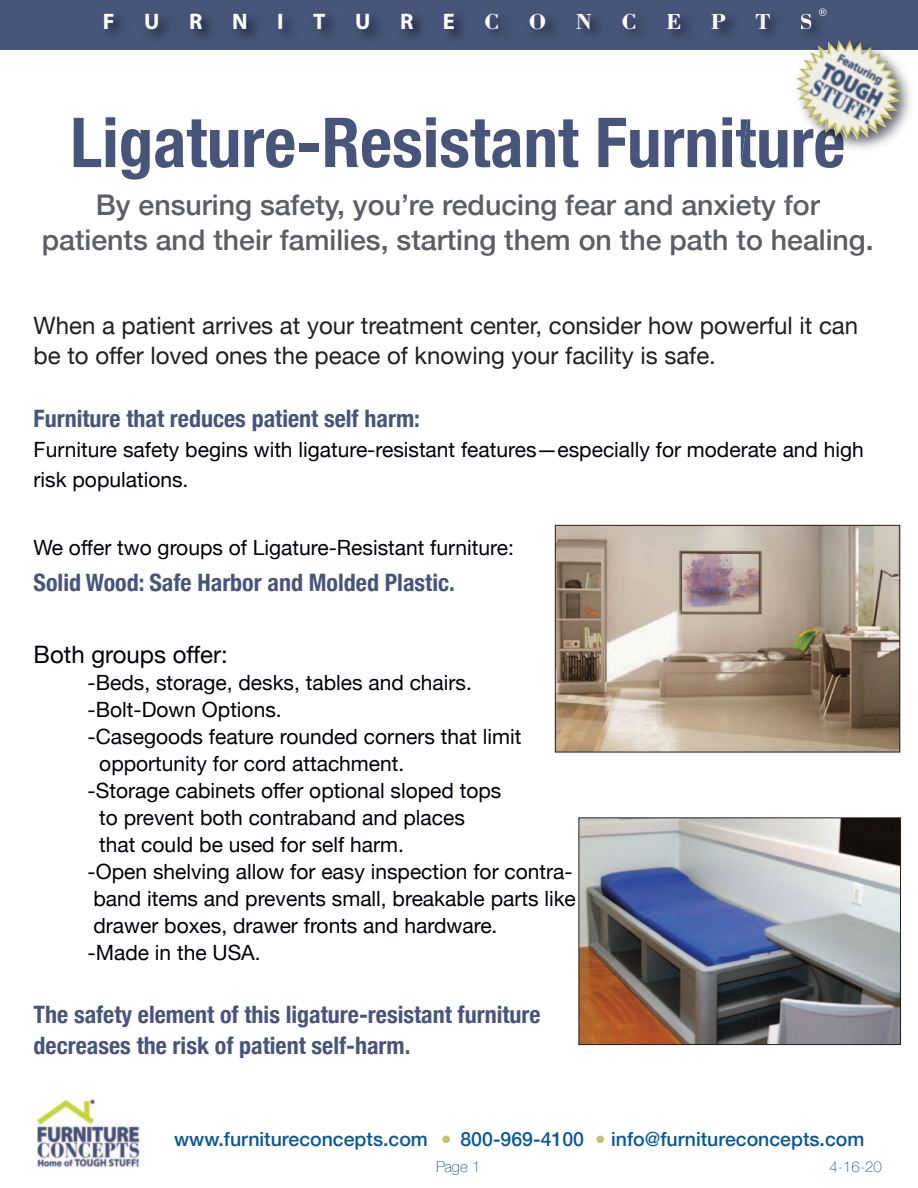
<style>
.page{position:relative;width:918px;height:1188px;background:#fff}
.page>*{position:absolute;margin:0;border:0;box-sizing:border-box;transform-origin:0 0}
.t1{font:700 condensed 69px "Helvetica Neue";color:#47557a}
.t2{font:500 28.5px/34.5px "Helvetica Neue";color:#5b5e65;text-align:center}
.t3{font:700 condensed 24px/31.5px "Helvetica Neue";color:#47557a}
.t4{font:24px/30px "Helvetica Neue";color:#231f20}
.t5{font:24px "Helvetica Neue";color:#010209}
.t6{font:700 22.5px "Myriad Pro";color:#fff}
.t7{font:700 22.5px "Bodoni";color:#fff}
.t8{font:21px/30px "Helvetica Neue";color:#010209}
.t9{font:500 19.5px "Helvetica Neue";color:#0c5896}
.t10{font:100 15px "Helvetica Neue";color:#0c5896}
.t11{font:10.5px "Zapf Dingbats";color:#c6c16e}
</style>
<div class="page">
<div style="left:0;top:0;width:918px;height:50px;background:#47557a"></div>
<img style="left:36px;top:1098px;width:104px;height:70px">
<img style="left:557px;top:527px;width:341px;height:223px">
<div style="left:555px;top:525px;width:345px;height:227px;border:1px solid #231f20"></div>
<img style="left:581px;top:820px;width:318px;height:223px">
<div style="left:579px;top:818px;width:322px;height:227px;border:1px solid #231f20"></div>
<img style="left:736px;top:18px;width:175px;height:189px">
<img style="left:758px;top:8px;width:153px;height:42px">
<img style="left:752px;top:50px;width:43px;height:40px">
<img style="left:761px;top:14px;width:50px;height:15px">
<svg style="left:819px;top:9px;width:8px;height:7px"></svg>
<img style="left:795px;top:40px;width:106px;height:100px">
<p class="t6" style="left:103px;top:8px;width:13px">F</p>
<p class="t6" style="left:144px;top:8px;width:17px">U</p>
<p class="t6" style="left:189px;top:8px;width:15px">R</p>
<p class="t6" style="left:232px;top:8px;width:17px">N</p>
<p class="t6" style="left:277px;top:8px;width:8px">I</p>
<p class="t6" style="left:313px;top:8px;width:14px">T</p>
<p class="t6" style="left:355px;top:8px;width:17px">U</p>
<p class="t6" style="left:400px;top:8px;width:15px">R</p>
<p class="t6" style="left:443px;top:8px;width:14px">E</p>
<p class="t7" style="left:484px;top:14px;width:17px">C</p>
<p class="t7" style="left:529px;top:14px;width:19px">O</p>
<p class="t7" style="left:576px;top:14px;width:18px">N</p>
<p class="t7" style="left:622px;top:14px;width:17px">C</p>
<p class="t7" style="left:666px;top:14px;width:17px">E</p>
<p class="t7" style="left:711px;top:14px;width:17px">P</p>
<p class="t7" style="left:755px;top:14px;width:17px">T</p>
<h1 class="t1" style="left:70px;top:101px;width:777px">Ligature-Resistant Furniture</h1>
<h2 class="t2" style="left:42px;top:187px;width:834px">By ensuring safety, you’re reducing fear and anxiety for patients and their families, starting them on the path to healing.</h2>
<p class="t4" style="left:34px;top:310px;width:826px">When a patient arrives at your treatment center, consider how powerful it can be to offer loved ones the peace of knowing your facility is safe.</p>
<p class="t3" style="left:34px;top:402px;width:388px">Furniture that reduces patient self harm:</p>
<p class="t8" style="left:34px;top:434px;width:832px">Furniture safety begins with ligature-resistant features—especially for moderate and high risk populations.</p>
<p class="t8" style="left:34px;top:532px;width:482px">We offer two groups of Ligature-Resistant furniture:</p>
<p class="t3" style="left:34px;top:566px;width:423px">Solid Wood: Safe Harbor and Molded Plastic.</p>
<p class="t5" style="left:34px;top:640px;width:196px">Both groups offer:</p>
<p class="t8" style="left:88px;top:667px;width:386px">-Beds, storage, desks, tables and chairs.</p>
<p class="t8" style="left:88px;top:694px;width:196px">-Bolt-Down Options.</p>
<p class="t8" style="left:88px;top:721px;width:435px">-Casegoods feature rounded corners that limit</p>
<p class="t8" style="left:99px;top:748px;width:306px">opportunity for cord attachment.</p>
<p class="t8" style="left:88px;top:775px;width:415px">-Storage cabinets offer optional sloped tops</p>
<p class="t8" style="left:99px;top:802px;width:367px">to prevent both contraband and places</p>
<p class="t8" style="left:99px;top:829px;width:306px">that could be used for self harm.</p>
<p class="t8" style="left:88px;top:856px;width:486px">-Open shelving allow for easy inspection for contra-</p>
<p class="t8" style="left:93px;top:883px;width:484px">band items and prevents small, breakable parts like</p>
<p class="t8" style="left:93px;top:910px;width:406px">drawer boxes, drawer fronts and hardware.</p>
<p class="t8" style="left:88px;top:937px;width:175px">-Made in the USA.</p>
<p class="t3" style="left:34px;top:998px;width:509px">The safety element of this ligature-resistant furniture decreases the risk of patient self-harm.</p>
<p class="t9" style="left:174px;top:1127px;width:255px">www.furnitureconcepts.com</p>
<p class="t9" style="left:460px;top:1127px;width:125px">800-969-4100</p>
<p class="t9" style="left:611px;top:1127px;width:255px">info@furnitureconcepts.com</p>
<p class="t11" style="left:442px;top:1134px;width:10px">●</p>
<p class="t11" style="left:596px;top:1134px;width:10px">●</p>
<p class="t10" style="left:436px;top:1157px;width:46px">Page 1</p>
<p class="t10" style="left:830px;top:1157px;width:54px">4-16-20</p>
</div>
